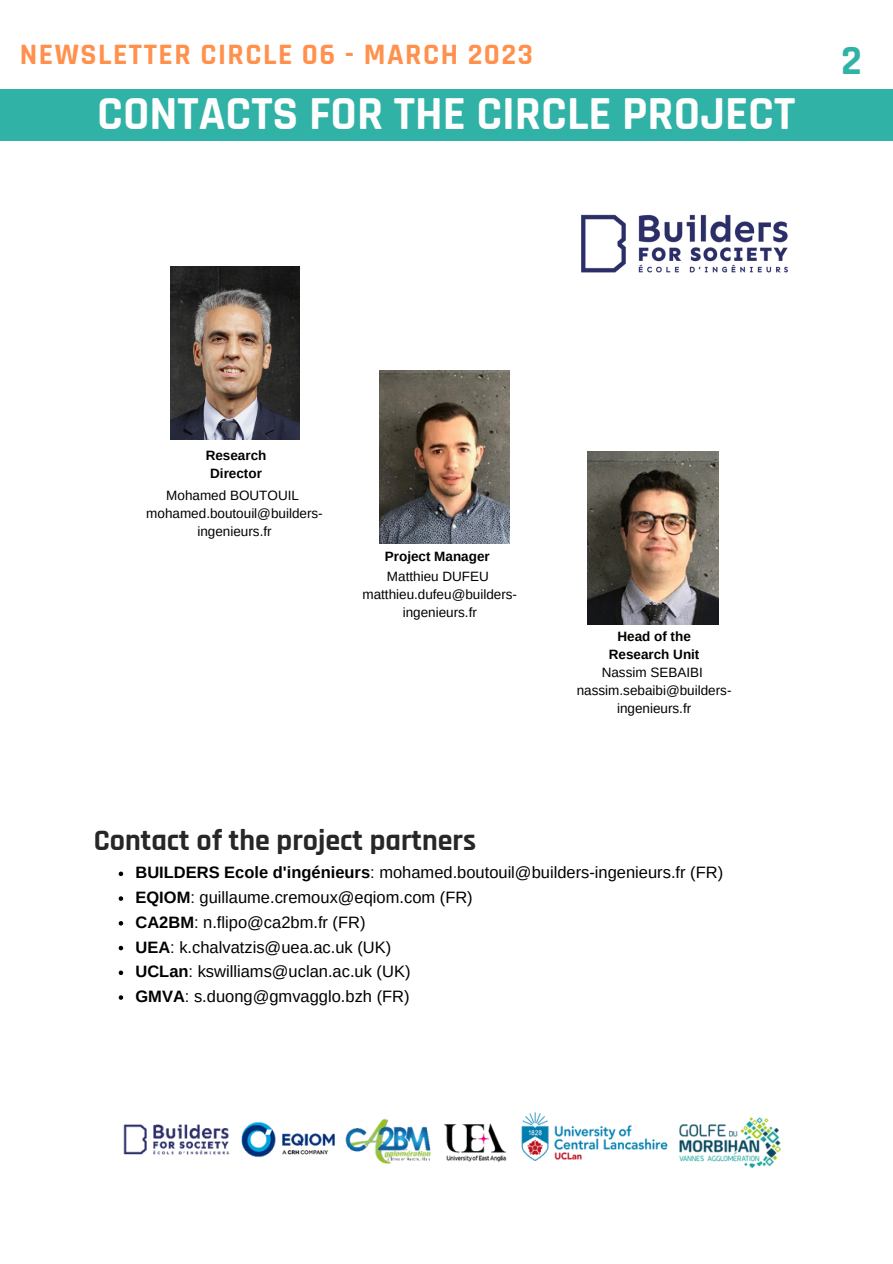
<style>
.page{position:relative;width:893px;height:1264px;background:#fff}
.page>*{position:absolute;margin:0;border:0;box-sizing:border-box;transform-origin:0 0}
.t1{font:700 48px "Rajdhani";color:#fefefe}
.t2{font:700 42px "Rajdhani";color:#31b2a6}
.t3{font:700 30px "Rajdhani";letter-spacing:.05em;color:#ff914d}
.t4{font:700 30px "Rajdhani";color:#272727}
.t5{font:16.5px/24.8px "Arimo";color:#000}
.t6{font:13.5px/18px "Arimo";color:#000;text-align:center}
.t7{font:700 13.5px/18px "Arimo";color:#000;text-align:center}
.s1{font-weight:700}
</style>
<div class="page">
<div style="left:0;top:89px;width:892px;height:52px;background:#31b2a6"></div>
<img style="left:170px;top:266px;width:129px;height:173px">
<img style="left:587px;top:451px;width:131px;height:173px">
<img style="left:380px;top:370px;width:129px;height:173px">
<img style="left:123px;top:1112px;width:657px;height:57px">
<img style="left:581px;top:214px;width:207px;height:59px">
<svg style="left:119px;top:871px;width:4px;height:5px"></svg>
<svg style="left:119px;top:896px;width:4px;height:4px"></svg>
<svg style="left:119px;top:921px;width:4px;height:4px"></svg>
<svg style="left:119px;top:945px;width:4px;height:5px"></svg>
<svg style="left:119px;top:970px;width:4px;height:5px"></svg>
<svg style="left:119px;top:995px;width:4px;height:4px"></svg>
<h3 class="t3" style="left:20px;top:36px;width:514px">NEWSLETTER CIRCLE 06 - MARCH 2023</h3>
<h1 class="t1" style="left:97px;top:84px;width:699px">CONTACTS FOR THE CIRCLE PROJECT</h1>
<h2 class="t2" style="left:841px;top:35px;width:22px">2</h2>
<p class="t7" style="left:206px;top:446px;width:62px">Research<br>Director</p>
<p class="t6" style="left:146px;top:486px;width:178px">Mohamed BOUTOUIL mohamed.boutouil@builders&shy;ingenieurs.fr</p>
<p class="t7" style="left:385px;top:547px;width:106px">Project Manager</p>
<p class="t6" style="left:362px;top:567px;width:156px">Matthieu DUFEU matthieu.dufeu@builders&shy;ingenieurs.fr</p>
<p class="t7" style="left:608px;top:627px;width:92px">Head of the<br>Research Unit</p>
<p class="t6" style="left:576px;top:663px;width:156px">Nassim SEBAIBI nassim.sebaibi@builders&shy;ingenieurs.fr</p>
<h3 class="t4" style="left:94px;top:821px;width:384px">Contact of the project partners</h3>
<p class="t5" style="left:135px;top:860px;width:589px"><span class="s1">BUILDERS Ecole d'ingénieurs</span>: mohamed.boutouil@builders-ingenieurs.fr (FR)<br><span class="s1">EQIOM</span>: guillaume.cremoux@eqiom.com (FR)<br><span class="s1">CA2BM</span>: n.flipo@ca2bm.fr (FR)<br><span class="s1">UEA</span>: k.chalvatzis@uea.ac.uk (UK)<br><span class="s1">UCLan</span>: kswilliams@uclan.ac.uk (UK)<br><span class="s1">GMVA</span>: s.duong@gmvagglo.bzh (FR)</p>
</div>
